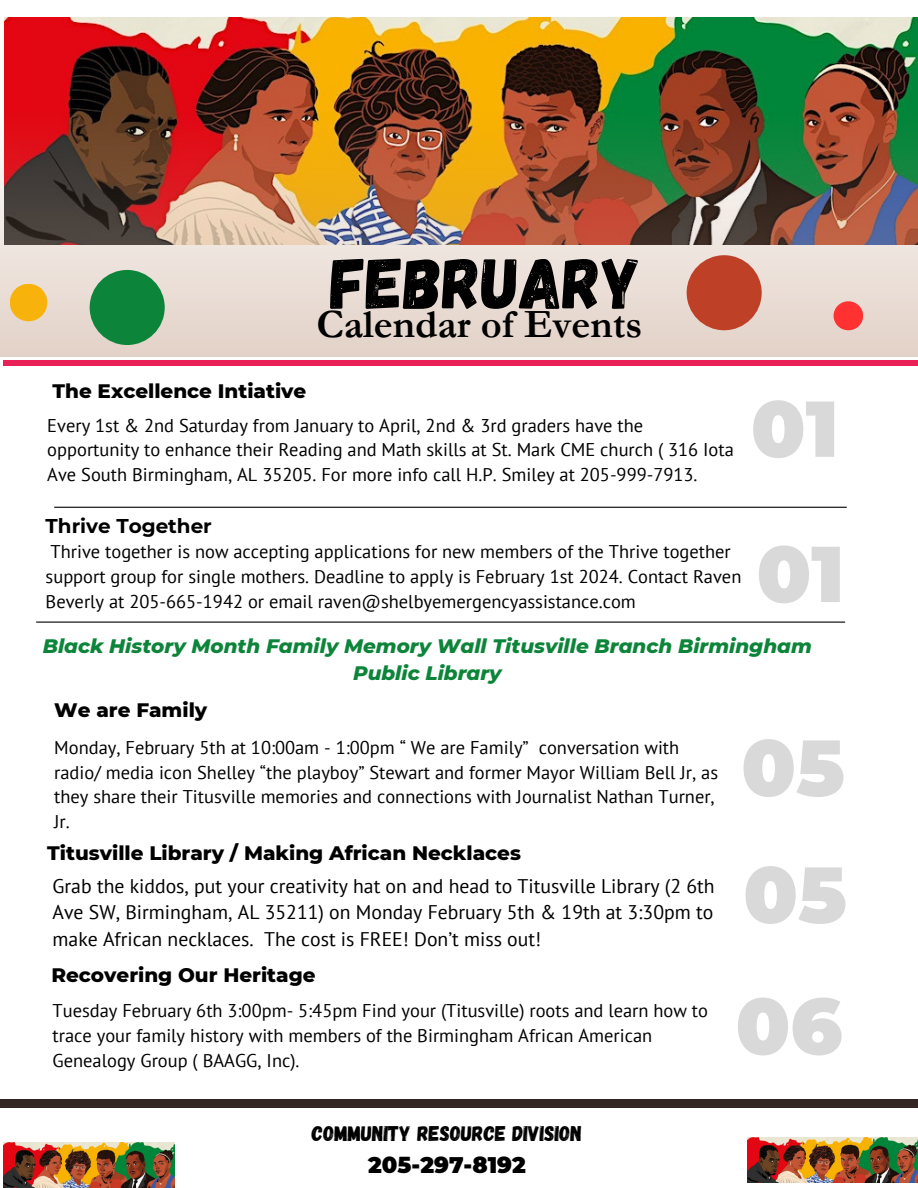
<style>
.page{position:relative;width:918px;height:1188px;background:#fff}
.page>*{position:absolute;margin:0;border:0;box-sizing:border-box;transform-origin:0 0}
.t1{font:900 79.05px "Montserrat";color:#d9d9d9}
.t2{font:72px "Gagalin";color:#000}
.t3{font:700 40.5px "Garamond";color:#000}
.t4{font:900 22.5px "Montserrat";color:#000}
.t5{font:21.3px "Gagalin";color:#000}
.t6{font:800 19.95px "Montserrat";color:#000}
.t7{font:italic 800 19.95px/27px "Montserrat";color:#0c8439;text-align:center}
.t8{font:700 19.95px "Montserrat";color:#000}
.t9{font:19.65px/26.5px "PT Sans";color:#000;text-align:justify}
.t10{font:18.45px/24.8px "PT Sans";color:#000}
</style>
<div class="page">
<div style="left:4px;top:361px;width:914px;height:5px;background:#e92156"></div>
<div style="left:0;top:1099px;width:918px;height:8px;background:#332625"></div>
<img style="left:5px;top:17px;width:913px;height:60px">
<img style="left:0;top:77px;width:918px;height:279px">
<div style="left:90px;top:270px;width:75px;height:75px;background:#0c8439;border-radius:50%"></div>
<div style="left:687px;top:255px;width:75px;height:75px;background:#be4127;border-radius:50%"></div>
<div style="left:10px;top:284px;width:37px;height:37px;background:#f7b20c;border-radius:50%"></div>
<div style="left:834px;top:301px;width:29px;height:29px;background:#ff3131;border-radius:50%"></div>
<hr style="left:36px;top:622px;width:809px;height:1px;background:#000">
<hr style="left:54px;top:507px;width:793px;height:1px;background:#000">
<img style="left:4px;top:1142px;width:171px;height:45px">
<img style="left:747px;top:1138px;width:171px;height:45px">
<p class="t2" style="left:331px;top:237px;width:312px">FEBRUARY</p>
<p class="t3" style="left:316px;top:302px;width:327px">Calendar of Events</p>
<h5 class="t6" style="left:53px;top:379px;width:255px">The Excellence Intiative</h5>
<h5 class="t10" style="left:47px;top:412px;width:688px">Every 1st &amp; 2nd Saturday from January to April, 2nd &amp; 3rd graders have the opportunity to enhance their Reading and Math skills at St. Mark CME church ( 316 Iota<br>Ave South Birmingham, AL 35205. For more info call H.P. Smiley at 205-999-7913.</h5>
<p class="t8" style="left:46px;top:514px;width:168px">Thrive Together</p>
<h2 class="t10" style="left:46px;top:539px;width:697px">Thrive together is now accepting applications for new members of the Thrive together support group for single mothers. Deadline to apply is February 1st 2024. Contact Raven<br>Beverly at 205-665-1942 or email raven@shelbyemergencyassistance.com</h2>
<p class="t1" style="left:751px;top:380px;width:89px">01</p>
<p class="t1" style="left:757px;top:526px;width:89px">01</p>
<p class="t7" style="left:43px;top:632px;width:771px">Black History Month Family Memory Wall Titusville Branch Birmingham<br>Public Library</p>
<h5 class="t6" style="left:54px;top:698px;width:154px">We are Family</h5>
<p class="t10" style="left:54px;top:735px;width:665px">Monday, February 5th at 10:00am - 1:00pm “ We are Family” conversation with radio/ media icon Shelley “the playboy” Stewart and former Mayor William Bell Jr, as they share their Titusville memories and connections with Journalist Nathan Turner, Jr.</p>
<p class="t6" style="left:47px;top:841px;width:475px">Titusville Library / Making African Necklaces</p>
<p class="t9" style="left:53px;top:872px;width:664px">Grab the kiddos, put your creativity hat on and head to Titusville Library (2 6th Ave SW, Birmingham, AL 35211) on Monday February 5th &amp; 19th at 3:30pm to make African necklaces. The cost is FREE! Don’t miss out!</p>
<p class="t6" style="left:51px;top:963px;width:266px">Recovering Our Heritage</p>
<p class="t10" style="left:53px;top:998px;width:657px">Tuesday February 6th 3:00pm- 5:45pm Find your (Titusville) roots and learn how to trace your family history with members of the Birmingham African American<br>Genealogy Group ( BAAGG, Inc).</p>
<h1 class="t1" style="left:741px;top:719px;width:105px">05</h1>
<p class="t1" style="left:743px;top:846px;width:105px">05</p>
<h5 class="t1" style="left:736px;top:978px;width:108px">06</h5>
<h5 class="t5" style="left:312px;top:1120px;width:272px">COMMUNITY RESOURCE DIVISION</h5>
<h5 class="t4" style="left:368px;top:1151px;width:159px">205-297-8192</h5>
</div>
